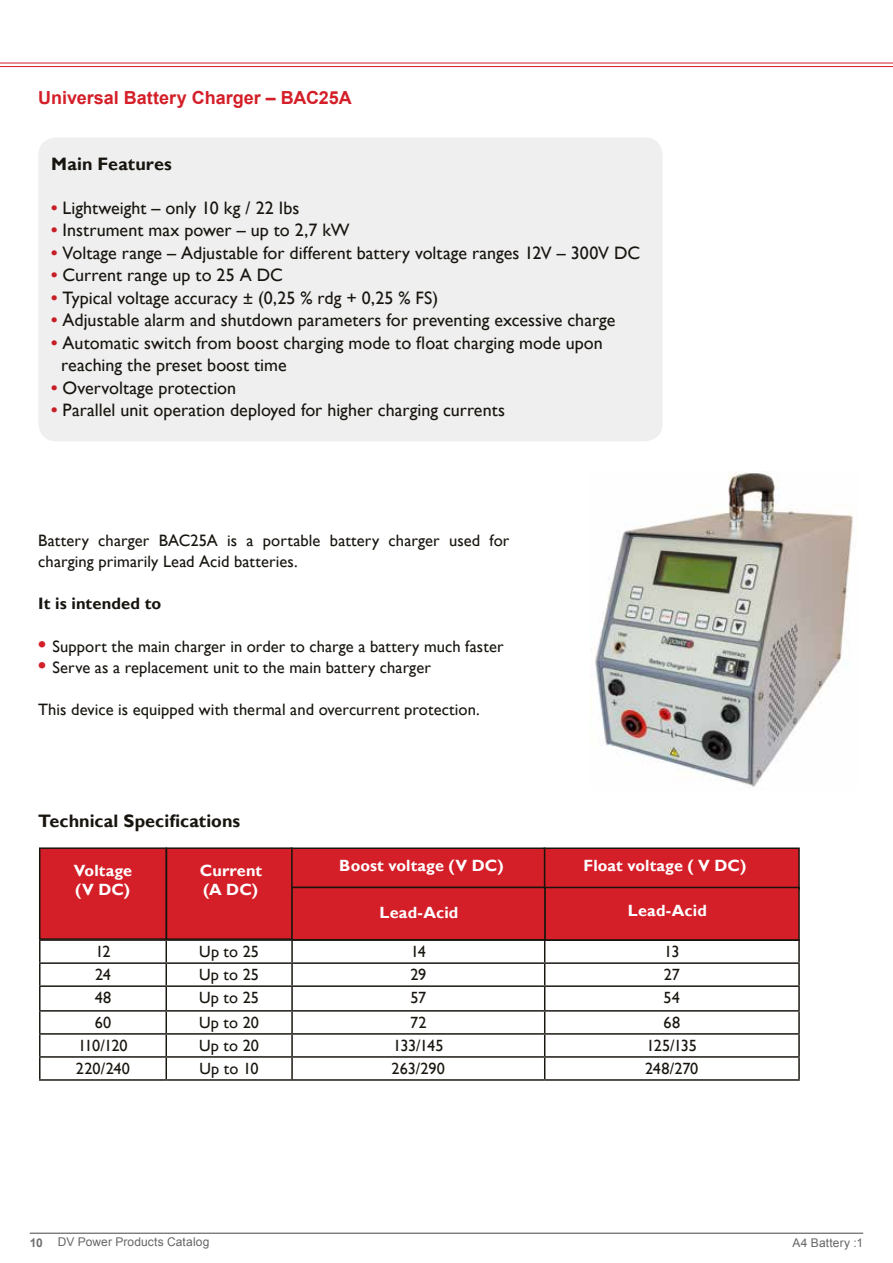
<style>
.page{position:relative;width:893px;height:1263px;background:#fff}
.page>*{position:absolute;margin:0;border:0;box-sizing:border-box;transform-origin:0 0}
.t1{font:18px/22.5px "Gill Sans";color:#18150f}
.t2{font:700 18px "Gill Sans";letter-spacing:.005em;color:#18150f}
.t3{font:700 18px "Arial";color:#d41e28}
.t4{font:16.5px/21px "Gill Sans";letter-spacing:.005em;color:#18150f}
.t5{font:700 16.5px "Gill Sans";letter-spacing:.005em;color:#18150f}
.t6{font:16.2px "Gill Sans";letter-spacing:.005em;color:#18150f}
.t7{font:700 16.2px/19.5px "Gill Sans";letter-spacing:.005em;color:#fff}
.t8{font:12px "Arial";letter-spacing:.01em;color:#656664}
.s1{font-weight:700;color:#d41e28}
.s2{font-weight:700;font-size:22.5px;color:#d41e28}
.s3{font-weight:700;color:#717270}
</style>
<div class="page">
<hr style="left:30px;top:1232px;width:833px;height:2px;background:#646565">
<hr style="left:0;top:63px;width:893px;height:1px;background:#d41e28">
<hr style="left:0;top:66px;width:893px;height:1px;background:#d41e28">
<img style="left:590px;top:472px;width:263px;height:316px">
<div style="left:544px;top:848px;width:255px;height:41px;background:#d41e28"></div>
<div style="left:544px;top:847px;width:256px;height:43px;border:1px solid #18150f"></div>
<div style="left:291px;top:848px;width:254px;height:39px;background:#d41e28"></div>
<div style="left:291px;top:847px;width:254px;height:41px;border:1px solid #18150f"></div>
<div style="left:545px;top:887px;width:254px;height:53px;background:#d41e28"></div>
<div style="left:544px;top:887px;width:256px;height:54px;border:1px solid #18150f"></div>
<div style="left:292px;top:887px;width:253px;height:53px;background:#d41e28"></div>
<div style="left:291px;top:887px;width:255px;height:53px;border:1px solid #18150f"></div>
<div style="left:40px;top:848px;width:126px;height:91px;background:#d41e28"></div>
<div style="left:39px;top:847px;width:128px;height:93px;border:1px solid #18150f"></div>
<div style="left:167px;top:848px;width:125px;height:91px;background:#d41e28"></div>
<div style="left:166px;top:847px;width:127px;height:93px;border:1px solid #18150f"></div>
<hr style="left:39px;top:939px;width:127px;height:2px;background:#18150f">
<hr style="left:39px;top:941px;width:2px;height:21px;background:#18150f">
<hr style="left:166px;top:939px;width:126px;height:2px;background:#18150f">
<hr style="left:292px;top:939px;width:253px;height:2px;background:#18150f">
<hr style="left:291px;top:941px;width:2px;height:21px;background:#18150f">
<hr style="left:545px;top:939px;width:255px;height:2px;background:#18150f">
<hr style="left:798px;top:941px;width:2px;height:21px;background:#18150f">
<hr style="left:39px;top:962px;width:127px;height:2px;background:#18150f">
<hr style="left:39px;top:964px;width:2px;height:21px;background:#18150f">
<hr style="left:166px;top:962px;width:126px;height:2px;background:#18150f">
<hr style="left:292px;top:962px;width:253px;height:2px;background:#18150f">
<hr style="left:291px;top:964px;width:2px;height:21px;background:#18150f">
<hr style="left:545px;top:962px;width:255px;height:2px;background:#18150f">
<hr style="left:798px;top:964px;width:2px;height:21px;background:#18150f">
<hr style="left:39px;top:985px;width:127px;height:2px;background:#18150f">
<hr style="left:39px;top:987px;width:2px;height:23px;background:#18150f">
<hr style="left:166px;top:985px;width:126px;height:2px;background:#18150f">
<hr style="left:292px;top:985px;width:253px;height:2px;background:#18150f">
<hr style="left:291px;top:987px;width:2px;height:23px;background:#18150f">
<hr style="left:545px;top:985px;width:255px;height:2px;background:#18150f">
<hr style="left:798px;top:987px;width:2px;height:23px;background:#18150f">
<hr style="left:39px;top:1010px;width:127px;height:1px;background:#18150f">
<hr style="left:39px;top:1011px;width:2px;height:22px;background:#18150f">
<hr style="left:166px;top:1010px;width:126px;height:1px;background:#18150f">
<hr style="left:292px;top:1010px;width:253px;height:1px;background:#18150f">
<hr style="left:291px;top:1011px;width:2px;height:22px;background:#18150f">
<hr style="left:545px;top:1010px;width:255px;height:1px;background:#18150f">
<hr style="left:798px;top:1011px;width:2px;height:22px;background:#18150f">
<hr style="left:39px;top:1033px;width:127px;height:2px;background:#18150f">
<hr style="left:39px;top:1035px;width:2px;height:21px;background:#18150f">
<hr style="left:166px;top:1033px;width:126px;height:2px;background:#18150f">
<hr style="left:292px;top:1033px;width:253px;height:2px;background:#18150f">
<hr style="left:291px;top:1035px;width:2px;height:21px;background:#18150f">
<hr style="left:545px;top:1033px;width:255px;height:2px;background:#18150f">
<hr style="left:798px;top:1035px;width:2px;height:21px;background:#18150f">
<hr style="left:39px;top:1056px;width:127px;height:2px;background:#18150f">
<hr style="left:39px;top:1058px;width:2px;height:21px;background:#18150f">
<hr style="left:166px;top:1056px;width:126px;height:2px;background:#18150f">
<svg style="left:166px;top:941px;width:1px;height:138px"></svg>
<hr style="left:292px;top:1056px;width:253px;height:2px;background:#18150f">
<hr style="left:291px;top:1058px;width:2px;height:21px;background:#18150f">
<hr style="left:545px;top:1056px;width:255px;height:2px;background:#18150f">
<svg style="left:544px;top:941px;width:1px;height:138px"></svg>
<hr style="left:798px;top:1058px;width:2px;height:21px;background:#18150f">
<hr style="left:39px;top:1079px;width:127px;height:2px;background:#18150f">
<hr style="left:166px;top:1079px;width:126px;height:2px;background:#18150f">
<hr style="left:292px;top:1079px;width:253px;height:2px;background:#18150f">
<hr style="left:545px;top:1079px;width:255px;height:2px;background:#18150f">
<div style="left:38px;top:137px;width:625px;height:304px;background:#efefef;border-radius:18px"></div>
<p class="t3" style="left:38px;top:86px;width:315px">Universal Battery Charger – BAC25A</p>
<p class="t2" style="left:51px;top:153px;width:122px">Main Features</p>
<p class="t1" style="left:51px;top:197px;width:250px"><span class="s1">•</span> Lightweight – only 10 kg / 22 Ibs</p>
<p class="t1" style="left:51px;top:219px;width:300px"><span class="s1">•</span> Instrument max power – up to 2,7 kW</p>
<p class="t1" style="left:51px;top:242px;width:591px"><span class="s1">•</span> Voltage range – Adjustable for different battery voltage ranges 12V – 300V DC</p>
<p class="t1" style="left:51px;top:264px;width:233px"><span class="s1">•</span> Current range up to 25 A DC</p>
<p class="t1" style="left:51px;top:287px;width:388px"><span class="s1">•</span> Typical voltage accuracy ± (0,25 % rdg + 0,25 % FS)</p>
<p class="t1" style="left:51px;top:309px;width:566px"><span class="s1">•</span> Adjustable alarm and shutdown parameters for preventing excessive charge</p>
<p class="t1" style="left:61px;top:332px;width:543px;text-indent:-10px"><span class="s1">•</span> Automatic switch from boost charging mode to float charging mode upon reaching the preset boost time</p>
<p class="t1" style="left:51px;top:377px;width:186px"><span class="s1">•</span> Overvoltage protection</p>
<p class="t1" style="left:51px;top:399px;width:455px"><span class="s1">•</span> Parallel unit operation deployed for higher charging currents</p>
<p class="t4" style="left:38px;top:531px;width:473px">Battery charger BAC25A is a portable battery charger used for charging primarily Lead Acid batteries.</p>
<p class="t5" style="left:38px;top:594px;width:125px">It is intended to</p>
<p class="t4" style="left:38px;top:636px;width:467px"><span class="s2">•</span> Support the main charger in order to charge a battery much faster</p>
<p class="t4" style="left:38px;top:657px;width:394px"><span class="s2">•</span> Serve as a replacement unit to the main battery charger</p>
<p class="t4" style="left:38px;top:699px;width:443px">This device is equipped with thermal and overcurrent protection.</p>
<p class="t2" style="left:38px;top:810px;width:204px">Technical Specifications</p>
<p class="t7" style="left:74px;top:861px;width:60px">Voltage (V DC)</p>
<p class="t7" style="left:200px;top:861px;width:64px">Current (A DC)</p>
<p class="t7" style="left:339px;top:856px;width:166px">Boost voltage (V DC)</p>
<p class="t7" style="left:584px;top:856px;width:164px">Float voltage ( V DC)</p>
<p class="t7" style="left:380px;top:903px;width:80px">Lead-Acid</p>
<p class="t7" style="left:628px;top:901px;width:80px">Lead-Acid</p>
<p class="t6" style="left:95px;top:942px;width:17px">12</p>
<p class="t6" style="left:199px;top:942px;width:61px">Up to 25</p>
<p class="t6" style="left:411px;top:942px;width:17px">14</p>
<p class="t6" style="left:664px;top:942px;width:17px">13</p>
<p class="t6" style="left:95px;top:965px;width:17px">24</p>
<p class="t6" style="left:199px;top:965px;width:61px">Up to 25</p>
<p class="t6" style="left:410px;top:965px;width:18px">29</p>
<p class="t6" style="left:664px;top:965px;width:17px">27</p>
<p class="t6" style="left:95px;top:988px;width:18px">48</p>
<p class="t6" style="left:199px;top:988px;width:61px">Up to 25</p>
<p class="t6" style="left:410px;top:988px;width:17px">57</p>
<p class="t6" style="left:664px;top:988px;width:18px">54</p>
<p class="t6" style="left:95px;top:1013px;width:18px">60</p>
<p class="t6" style="left:199px;top:1013px;width:61px">Up to 20</p>
<p class="t6" style="left:410px;top:1013px;width:18px">72</p>
<p class="t6" style="left:664px;top:1013px;width:18px">68</p>
<p class="t6" style="left:78px;top:1036px;width:51px">110/120</p>
<p class="t6" style="left:199px;top:1036px;width:61px">Up to 20</p>
<p class="t6" style="left:393px;top:1036px;width:52px">133/145</p>
<p class="t6" style="left:647px;top:1036px;width:52px">125/135</p>
<p class="t6" style="left:76px;top:1059px;width:56px">220/240</p>
<p class="t6" style="left:200px;top:1059px;width:61px">Up to 10</p>
<p class="t6" style="left:392px;top:1059px;width:55px">263/290</p>
<p class="t6" style="left:645px;top:1059px;width:55px">248/270</p>
<p class="t8" style="left:30px;top:1234px;width:181px"><span class="s3">10</span> DV Power Products Catalog</p>
<p class="t8" style="left:792px;top:1234px;width:72px">A4 Battery :1</p>
</div>
